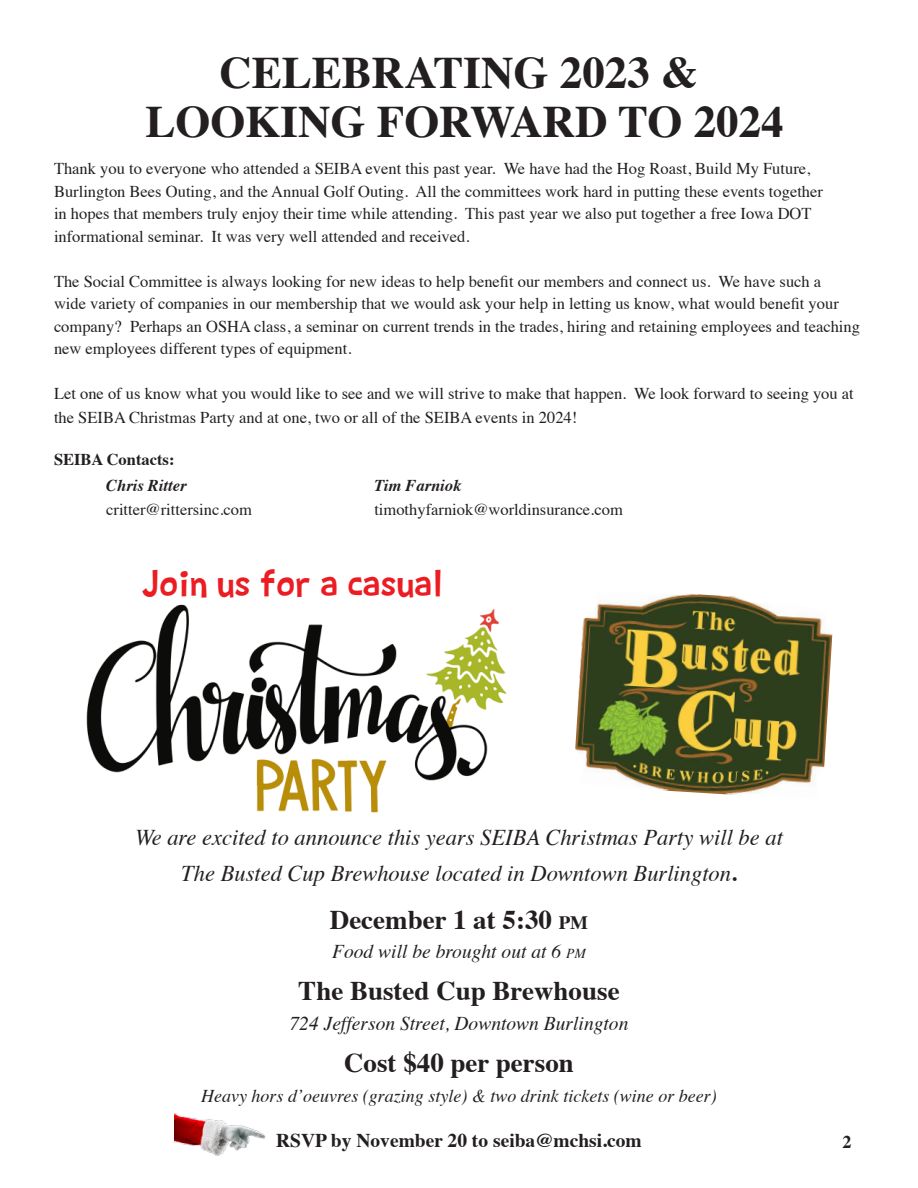
<style>
.page{position:relative;width:918px;height:1188px;background:#fff}
.page>*{position:absolute;margin:0;border:0;box-sizing:border-box;transform-origin:0 0}
.t1{font:700 45px/49.5px "Times";color:#231f20;text-align:center}
.t2{font:40.5px "Barthowheel";color:#eb1d23}
.t3{font:700 27px "Times";color:#231f20}
.t4{font:italic 22.5px/36px "Times";color:#231f20;text-align:center}
.t5{font:italic 19.5px "Times";color:#231f20}
.t6{font:700 19.5px "Times";color:#231f20}
.t7{font:italic 18px "Times";color:#231f20}
.t8{font:700 18px "Times";color:#231f20}
.t9{font:16.5px/22.5px "Times";color:#231f20}
.t10{font:italic 700 16.5px "Times";color:#231f20}
.t11{font:700 16.5px "Times";color:#231f20}
.s1{font-weight:700;font-style:normal}
.s2{font-size:18.9px}
.s3{font-size:13.65px}
</style>
<div class="page">
<img style="left:575px;top:594px;width:258px;height:201px">
<img style="left:86px;top:604px;width:421px;height:209px">
<img style="left:174px;top:1113px;width:92px;height:43px">
<h1 class="t1" style="left:146px;top:51px;width:640px">CELEBRATING 2023 &amp;<br>LOOKING FORWARD TO 2024</h1>
<p class="t9" style="left:54px;top:159px;width:771px">Thank you to everyone who attended a SEIBA event this past year. We have had the Hog Roast, Build My Future, Burlington Bees Outing, and the Annual Golf Outing. All the committees work hard in putting these events together in hopes that members truly enjoy their time while attending. This past year we also put together a free Iowa DOT informational seminar. It was very well attended and received.</p>
<p class="t9" style="left:54px;top:269px;width:808px">The Social Committee is always looking for new ideas to help benefit our members and connect us. We have such a<br>wide variety of companies in our membership that we would ask your help in letting us know, what would benefit your company? Perhaps an OSHA class, a seminar on current trends in the trades, hiring and retaining employees and teaching new employees different types of equipment.</p>
<p class="t9" style="left:54px;top:383px;width:801px;line-height:24px">Let one of us know what you would like to see and we will strive to make that happen. We look forward to seeing you at the SEIBA Christmas Party and at one, two or all of the SEIBA events in 2024!</p>
<p class="t11" style="left:54px;top:453px;width:122px">SEIBA Contacts:</p>
<p class="t10" style="left:106px;top:476px;width:82px">Chris Ritter</p>
<p class="t9" style="left:106px;top:500px;width:147px">critter@rittersinc.com</p>
<p class="t10" style="left:374px;top:476px;width:88px">Tim Farniok</p>
<p class="t9" style="left:374px;top:500px;width:250px">timothyfarniok@worldinsurance.com</p>
<h2 class="t2" style="left:142px;top:559px;width:304px">Join us for a casual</h2>
<h3 class="t4" style="left:135px;top:822px;width:649px">We are excited to announce this years SEIBA Christmas Party will be at<br>The Busted Cup Brewhouse located in Downtown Burlington<span class="s1">.</span></h3>
<h3 class="t3" style="left:330px;top:909px;width:260px">December 1 at 5:30 <span class="s2">pm</span></h3>
<p class="t5" style="left:332px;top:945px;width:255px">Food will be brought out at 6 <span class="s3">pm</span></p>
<h3 class="t3" style="left:298px;top:980px;width:323px">The Busted Cup Brewhouse</h3>
<p class="t5" style="left:290px;top:1017px;width:340px">724 Jefferson Street, Downtown Burlington</p>
<h3 class="t3" style="left:344px;top:1052px;width:231px">Cost $40 per person</h3>
<p class="t7" style="left:201px;top:1090px;width:517px">Heavy hors d’oeuvres (grazing style) &amp; two drink tickets (wine or beer)</p>
<p class="t6" style="left:276px;top:1132px;width:367px">RSVP by November 20 to seiba@mchsi.com</p>
<p class="t8" style="left:842px;top:1134px;width:10px">2</p>
</div>
